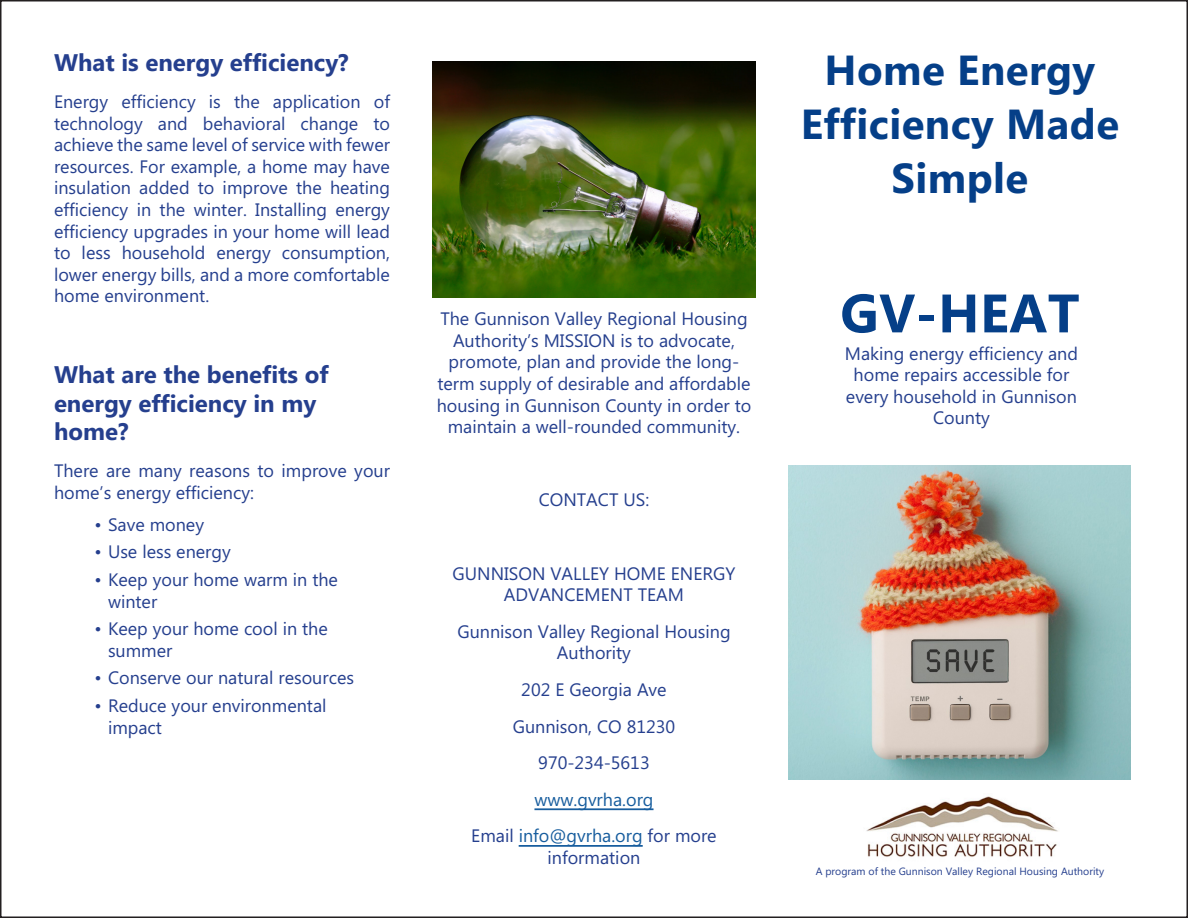
<style>
.page{position:relative;width:1188px;height:918px;background:#fff}
.page>*{position:absolute;margin:0;border:0;box-sizing:border-box;transform-origin:0 0}
.t1{font:700 54px "Microsoft Phags Pa";letter-spacing:.01em;color:#053f88}
.t2{font:700 42px/54px "Microsoft Phags Pa";letter-spacing:.01em;color:#053f88;text-align:center}
.Paragraph_Heading{font:700 24px/28.8px "Microsoft Phags Pa";color:#253f8e}
.t3{font:18px/21.6px "Microsoft Phags Pa";color:#253f8e;text-align:center}
.t4{font:10.5px "Microsoft Phags Pa";color:#253f8e}
.s1{color:#175d9e}
</style>
<div class="page">
<img style="left:789px;top:465px;width:342px;height:315px">
<img style="left:432px;top:62px;width:324px;height:236px">
<img style="left:866px;top:796px;width:192px;height:61px">
<hr style="left:534px;top:808px;width:120px;height:2px;background:#175d9e">
<hr style="left:519px;top:845px;width:124px;height:2px;background:#175d9e">
<p class="Paragraph_Heading" style="left:54px;top:47px;width:296px">What is energy efficiency?</p>
<p class="t3" style="left:54px;top:90px;width:338px;text-align:justify">Energy efficiency is the application of technology and behavioral change to achieve the same level of service with fewer resources. For example, a home may have insulation added to improve the heating efficiency in the winter. Installing energy efficiency upgrades in your home will lead to less household energy consumption, lower energy bills, and a more comfortable home environment.</p>
<p class="Paragraph_Heading" style="left:54px;top:359px;width:276px">What are the benefits of energy efficiency in my home?</p>
<p class="t3" style="left:54px;top:459px;width:338px;text-align:left">There are many reasons to improve your home’s energy efficiency:</p>
<p class="t3" style="left:94px;top:513px;width:111px">• Save money</p>
<p class="t3" style="left:94px;top:540px;width:138px">• Use less energy</p>
<p class="t3" style="left:108px;top:568px;width:232px;text-align:left;text-indent:-14px">• Keep your home warm in the winter</p>
<p class="t3" style="left:108px;top:617px;width:221px;text-align:left;text-indent:-14px">• Keep your home cool in the summer</p>
<p class="t3" style="left:94px;top:666px;width:261px">• Conserve our natural resources</p>
<p class="t3" style="left:108px;top:694px;width:220px;text-align:left;text-indent:-14px">• Reduce your environmental impact</p>
<p class="t3" style="left:437px;top:307px;width:316px">The Gunnison Valley Regional Housing Authority’s MISSION is to advocate, promote, plan and provide the long&shy;term supply of desirable and affordable housing in Gunnison County in order to maintain a well-rounded community.</p>
<p class="t3" style="left:539px;top:488px;width:112px">CONTACT US:</p>
<p class="t3" style="left:453px;top:561px;width:284px">GUNNISON VALLEY HOME ENERGY<br>ADVANCEMENT TEAM</p>
<p class="t3" style="left:457px;top:620px;width:275px">Gunnison Valley Regional Housing<br>Authority</p>
<p class="t3" style="left:471px;top:670px;width:247px;line-height:36.6px">202 E Georgia Ave<br>Gunnison, CO 81230<br>970-234-5613<br><span class="s1">www.gvrha.org<br></span>Email <span class="s1">info@gvrha.org</span> for more</p>
<p class="t3" style="left:548px;top:846px;width:94px">information</p>
<p class="t2" style="left:801px;top:40px;width:320px">Home Energy<br>Efficiency Made<br>Simple</p>
<p class="t1" style="left:840px;top:275px;width:241px">GV-HEAT</p>
<p class="t3" style="left:845px;top:342px;width:235px">Making energy efficiency and home repairs accessible for every household in Gunnison<br>County</p>
<p class="t4" style="left:816px;top:864px;width:290px">A program of the Gunnison Valley Regional Housing Authority</p>
</div>
